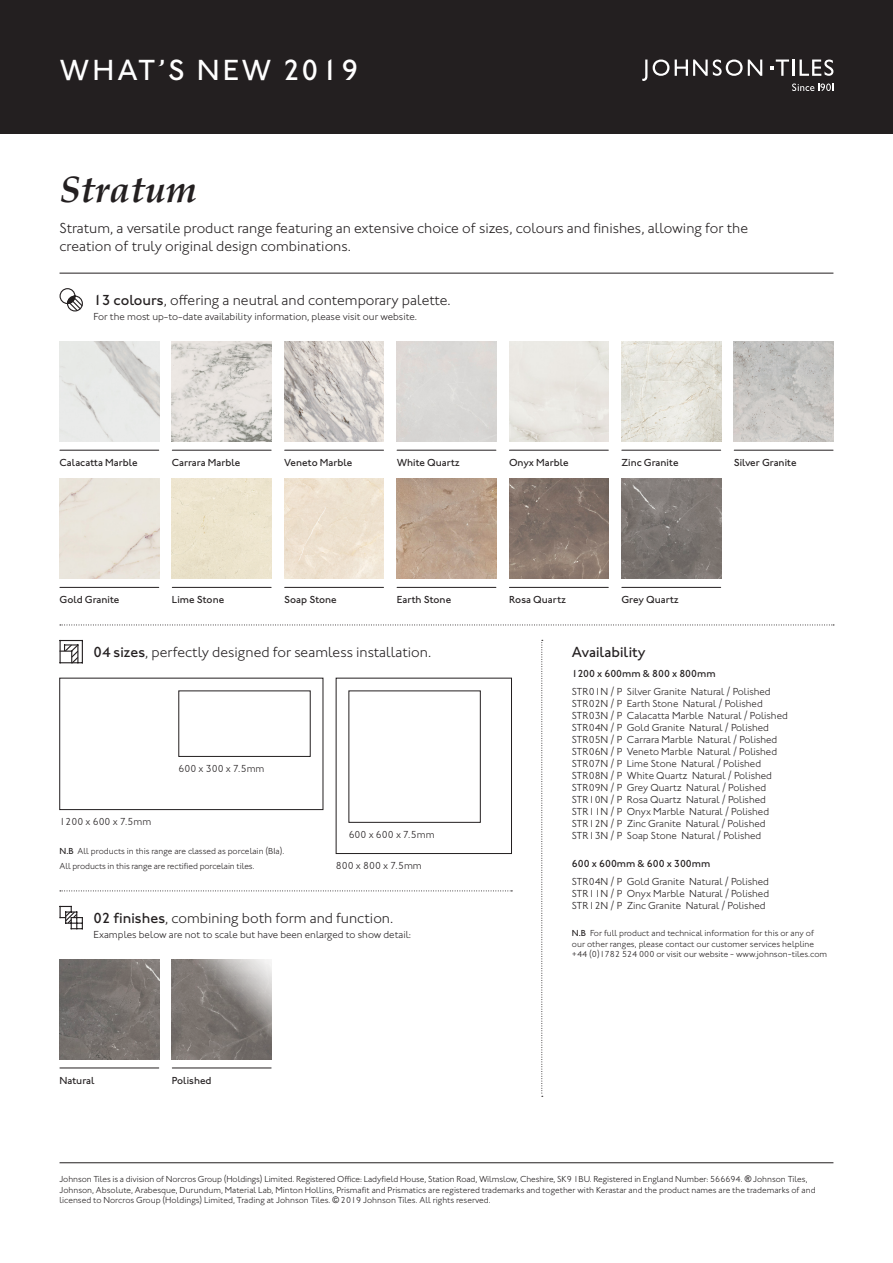
<style>
.page{position:relative;width:893px;height:1263px;background:#fff}
.page>*{position:absolute;margin:0;border:0;box-sizing:border-box;transform-origin:0 0}
.t1{font:italic 700 37.5px "Palatino";color:#231f20}
.t2{font:500 30px "Johnston ITC Std";letter-spacing:.1em;color:#fff}
.t3{font:300 15px/18px "Johnston ITC Std";color:#231f20}
.t4{font:500 15px "Johnston ITC Std";color:#231f20}
.t5{font:300 10.5px "Johnston ITC Std";color:#231f20}
.t6{font:500 10.5px "Johnston ITC Std";color:#231f20}
.t7{font:300 9px/10.5px "Johnston ITC Std";color:#231f20}
.s1{font-weight:500}
.s2{font-family:"Arial";font-weight:400}
</style>
<div class="page">
<div style="left:0;top:0;width:893px;height:134px;background:#231f20"></div>
<svg style="left:800px;top:60px;width:33px;height:16px"></svg>
<svg style="left:770px;top:60px;width:24px;height:16px"></svg>
<svg style="left:675px;top:60px;width:87px;height:16px"></svg>
<svg style="left:653px;top:60px;width:16px;height:16px"></svg>
<svg style="left:642px;top:60px;width:5px;height:21px"></svg>
<svg style="left:792px;top:84px;width:41px;height:7px"></svg>
<hr style="left:60px;top:273px;width:773px;height:1px;background:#231f20">
<hr style="left:60px;top:1162px;width:773px;height:1px;background:#231f20">
<svg style="left:59px;top:288px;width:24px;height:24px"></svg>
<img style="left:60px;top:342px;width:99px;height:99px">
<hr style="left:60px;top:450px;width:99px;height:1px;background:#231f20">
<svg style="left:60px;top:625px;width:774px;height:1px"></svg>
<svg style="left:541px;top:640px;width:2px;height:457px"></svg>
<img style="left:172px;top:342px;width:100px;height:99px">
<hr style="left:172px;top:450px;width:99px;height:1px;background:#231f20">
<img style="left:284px;top:342px;width:100px;height:99px">
<hr style="left:285px;top:450px;width:99px;height:1px;background:#231f20">
<hr style="left:397px;top:450px;width:99px;height:1px;background:#231f20">
<img style="left:509px;top:342px;width:100px;height:99px">
<hr style="left:509px;top:450px;width:99px;height:1px;background:#231f20">
<img style="left:621px;top:342px;width:100px;height:99px">
<hr style="left:622px;top:450px;width:99px;height:1px;background:#231f20">
<img style="left:734px;top:342px;width:99px;height:99px">
<hr style="left:734px;top:450px;width:99px;height:1px;background:#231f20">
<div style="left:60px;top:479px;width:99px;height:99px;background:#e9e5db"></div>
<hr style="left:60px;top:587px;width:99px;height:1px;background:#231f20">
<div style="left:172px;top:479px;width:100px;height:99px;background:#ece4cd"></div>
<hr style="left:172px;top:587px;width:99px;height:1px;background:#231f20">
<img style="left:284px;top:479px;width:100px;height:99px">
<hr style="left:285px;top:587px;width:99px;height:1px;background:#231f20">
<img style="left:397px;top:479px;width:99px;height:99px">
<hr style="left:397px;top:587px;width:99px;height:1px;background:#231f20">
<img style="left:509px;top:479px;width:100px;height:99px">
<hr style="left:509px;top:587px;width:99px;height:1px;background:#231f20">
<img style="left:621px;top:479px;width:100px;height:99px">
<hr style="left:622px;top:587px;width:99px;height:1px;background:#231f20">
<svg style="left:60px;top:906px;width:23px;height:23px"></svg>
<img style="left:60px;top:959px;width:99px;height:100px">
<hr style="left:60px;top:1067px;width:99px;height:1px;background:#231f20">
<svg style="left:60px;top:640px;width:23px;height:24px"></svg>
<svg style="left:60px;top:890px;width:452px;height:1px"></svg>
<div style="left:336px;top:678px;width:176px;height:176px;border:1px solid #231f20"></div>
<div style="left:60px;top:678px;width:263px;height:132px;border:1px solid #231f20"></div>
<div style="left:179px;top:691px;width:131px;height:66px;border:1px solid #231f20"></div>
<hr style="left:172px;top:1067px;width:99px;height:1px;background:#231f20">
<svg style="left:172px;top:959px;width:100px;height:100px;background:#898481"></svg>
<p class="t2" style="left:60px;top:52px;width:300px">WHAT’S NEW 2019</p>
<p class="t1" style="left:60px;top:158px;width:139px">Stratum</p>
<p class="t3" style="left:60px;top:219px;width:690px">Stratum, a versatile product range featuring an extensive choice of sizes, colours and finishes, allowing for the creation of truly original design combinations.</p>
<p class="t3" style="left:94px;top:291px;width:359px"><span class="s1">13 colours</span>, offering a neutral and contemporary palette.</p>
<p class="t5" style="left:94px;top:311px;width:325px">For the most up-to-date availability information, please visit our website.</p>
<p class="t6" style="left:60px;top:456px;width:80px">Calacatta Marble</p>
<p class="t6" style="left:172px;top:456px;width:70px">Carrara Marble</p>
<p class="t6" style="left:284px;top:456px;width:69px">Veneto Marble</p>
<p class="t6" style="left:397px;top:456px;width:65px">White Quartz</p>
<p class="t6" style="left:509px;top:456px;width:61px">Onyx Marble</p>
<p class="t6" style="left:621px;top:456px;width:59px">Zinc Granite</p>
<p class="t6" style="left:734px;top:456px;width:64px">Silver Granite</p>
<p class="t6" style="left:60px;top:594px;width:61px">Gold Granite</p>
<p class="t6" style="left:172px;top:594px;width:54px">Lime Stone</p>
<p class="t6" style="left:284px;top:594px;width:54px">Soap Stone</p>
<p class="t6" style="left:397px;top:594px;width:56px">Earth Stone</p>
<p class="t6" style="left:509px;top:594px;width:58px">Rosa Quartz</p>
<p class="t6" style="left:621px;top:594px;width:59px">Grey Quartz</p>
<p class="t3" style="left:94px;top:643px;width:339px"><span class="s1">04 sizes</span>, perfectly designed for seamless installation.</p>
<p class="t5" style="left:60px;top:816px;width:93px">1200 x 600 x 7.5mm</p>
<p class="t5" style="left:179px;top:762px;width:87px">600 x 300 x 7.5mm</p>
<p class="t5" style="left:349px;top:828px;width:87px">600 x 600 x 7.5mm</p>
<p class="t7" style="left:60px;top:846px;width:226px"><span class="s1">N.B</span> All products in this range are classed as porcelain (BIa).</p>
<p class="t7" style="left:60px;top:861px;width:197px">All products in this range are rectified porcelain tiles.</p>
<p class="t5" style="left:336px;top:859px;width:87px">800 x 800 x 7.5mm</p>
<p class="t3" style="left:94px;top:909px;width:301px"><span class="s1">02 finishes</span>, combining both form and function.</p>
<p class="t5" style="left:94px;top:928px;width:319px">Examples below are not to scale but have been enlarged to show detail:</p>
<p class="t6" style="left:60px;top:1074px;width:37px">Natural</p>
<p class="t6" style="left:172px;top:1074px;width:41px">Polished</p>
<p class="t4" style="left:572px;top:643px;width:75px">Availability</p>
<p class="t6" style="left:572px;top:667px;width:145px">1200 x 600mm &amp; 800 x 800mm</p>
<p class="t5" style="left:572px;top:685px;width:200px">STR01N / P Silver Granite Natural / Polished</p>
<p class="t5" style="left:572px;top:697px;width:192px">STR02N / P Earth Stone Natural / Polished</p>
<p class="t5" style="left:572px;top:709px;width:217px">STR03N / P Calacatta Marble Natural / Polished</p>
<p class="t5" style="left:572px;top:721px;width:199px">STR04N / P Gold Granite Natural / Polished</p>
<p class="t5" style="left:572px;top:733px;width:207px">STR05N / P Carrara Marble Natural / Polished</p>
<p class="t5" style="left:572px;top:745px;width:207px">STR06N / P Veneto Marble Natural / Polished</p>
<p class="t5" style="left:572px;top:757px;width:191px">STR07N / P Lime Stone Natural / Polished</p>
<p class="t5" style="left:572px;top:769px;width:202px">STR08N / P White Quartz Natural / Polished</p>
<p class="t5" style="left:572px;top:781px;width:196px">STR09N / P Grey Quartz Natural / Polished</p>
<p class="t5" style="left:572px;top:793px;width:195px">STR10N / P Rosa Quartz Natural / Polished</p>
<p class="t5" style="left:572px;top:805px;width:199px">STR11N / P Onyx Marble Natural / Polished</p>
<p class="t5" style="left:572px;top:817px;width:195px">STR12N / P Zinc Granite Natural / Polished</p>
<p class="t5" style="left:572px;top:829px;width:191px">STR13N / P Soap Stone Natural / Polished</p>
<p class="t6" style="left:572px;top:857px;width:140px">600 x 600mm &amp; 600 x 300mm</p>
<p class="t5" style="left:572px;top:875px;width:199px">STR04N / P Gold Granite Natural / Polished</p>
<p class="t5" style="left:572px;top:887px;width:199px">STR11N / P Onyx Marble Natural / Polished</p>
<p class="t5" style="left:572px;top:899px;width:195px">STR12N / P Zinc Granite Natural / Polished</p>
<p class="t7" style="left:572px;top:928px;width:257px"><span class="s1">N.B</span> For full product and technical information for this or any of our other ranges, please contact our customer services helpline +44 (0)1782 524 000 or visit our website - www.johnson-tiles.com</p>
<p class="t7" style="left:60px;top:1174px;width:758px">Johnson Tiles is a division of Norcros Group (Holdings) Limited. Registered Office: Ladyfield House, Station Road, Wilmslow, Cheshire, SK9 1BU. Registered in England Number: 566694. <span class="s2">®</span> Johnson Tiles,<br>Johnson, Absolute, Arabesque, Durundum, Material Lab, Minton Hollins, Prismafit and Prismatics are registered trademarks and together with Kerastar and the product names are the trademarks of and licensed to Norcros Group (Holdings) Limited, Trading at Johnson Tiles. <span class="s2">©</span> 2019 Johnson Tiles. All rights reserved.</p>
</div>
